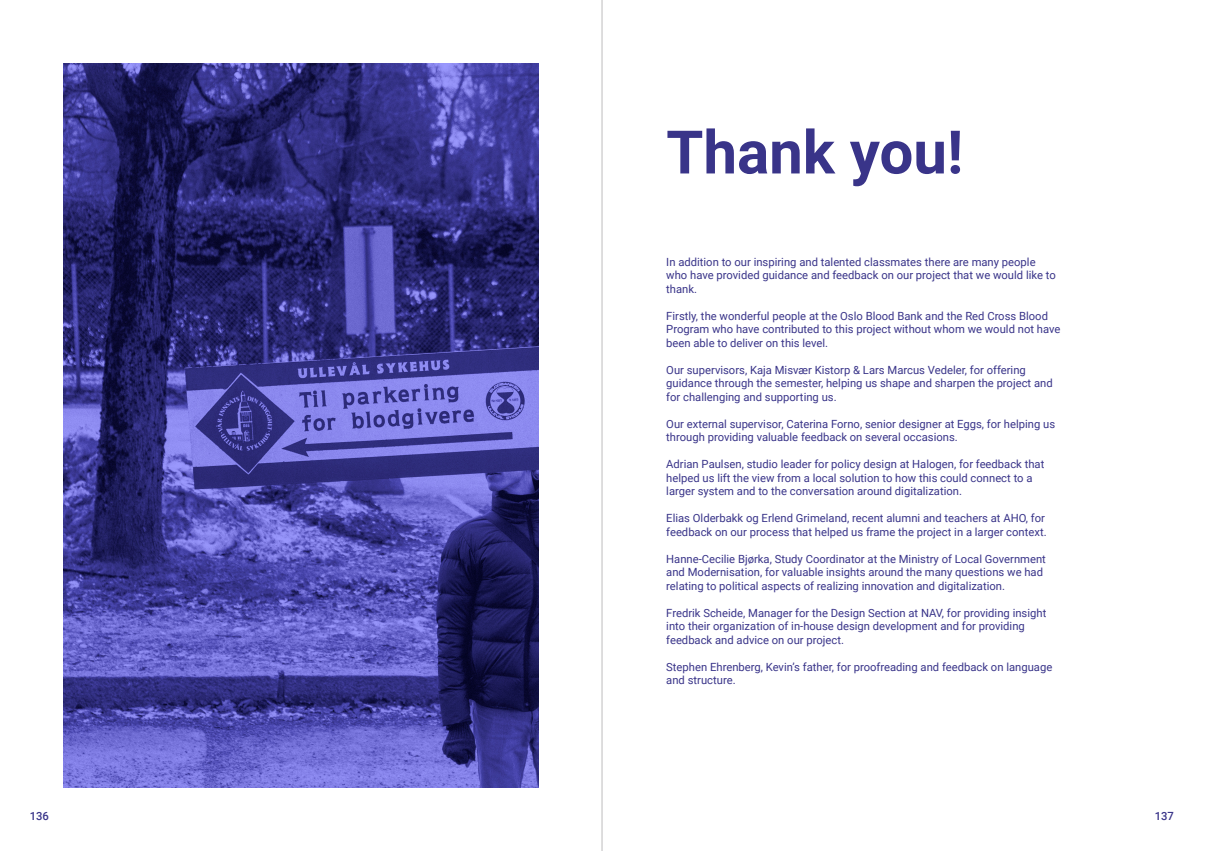
<style>
.page{position:relative;width:1205px;height:851px;background:#fff}
.page>*{position:absolute;margin:0;border:0;box-sizing:border-box;transform-origin:0 0}
.t1{font:700 60px "Roboto";color:#393489}
.Paragraph_Blue{font:11.25px/13.5px "Roboto";color:#393489}
.t2{font:500 11.25px "Roboto";color:#393489}
</style>
<div class="page">
<img style="left:64px;top:64px;width:475px;height:723px">
<hr style="left:602px;top:0;width:1px;height:850px;background:#231f20">
<p class="t1" style="left:666px;top:110px;width:298px">Thank you!</p>
<p class="Paragraph_Blue" style="left:666px;top:254px;width:391px">In addition to our inspiring and talented classmates there are many people who have provided guidance and feedback on our project that we would like to thank.</p>
<p class="Paragraph_Blue" style="left:666px;top:308px;width:396px">Firstly, the wonderful people at the Oslo Blood Bank and the Red Cross Blood<br>Program who have contributed to this project without whom we would not have been able to deliver on this level.</p>
<p class="Paragraph_Blue" style="left:666px;top:362px;width:388px">Our supervisors, Kaja Misvær Kistorp &amp; Lars Marcus Vedeler, for offering guidance through the semester, helping us shape and sharpen the project and for challenging and supporting us.</p>
<p class="Paragraph_Blue" style="left:666px;top:416px;width:390px">Our external supervisor, Caterina Forno, senior designer at Eggs, for helping us through providing valuable feedback on several occasions.</p>
<p class="Paragraph_Blue" style="left:666px;top:457px;width:380px">Adrian Paulsen, studio leader for policy design at Halogen, for feedback that helped us lift the view from a local solution to how this could connect to a larger system and to the conversation around digitalization.</p>
<p class="Paragraph_Blue" style="left:666px;top:511px;width:382px">Elias Olderbakk og Erlend Grimeland, recent alumni and teachers at AHO, for feedback on our process that helped us frame the project in a larger context.</p>
<p class="Paragraph_Blue" style="left:666px;top:551px;width:381px">Hanne-Cecilie Bjørka, Study Coordinator at the Ministry of Local Government and Modernisation, for valuable insights around the many questions we had relating to political aspects of realizing innovation and digitalization.</p>
<p class="Paragraph_Blue" style="left:666px;top:605px;width:381px">Fredrik Scheide, Manager for the Design Section at NAV, for providing insight into their organization of in-house design development and for providing feedback and advice on our project.</p>
<p class="Paragraph_Blue" style="left:666px;top:659px;width:387px">Stephen Ehrenberg, Kevin’s father, for proofreading and feedback on language and structure.</p>
<p class="t2" style="left:30px;top:808px;width:21px">136</p>
<p class="t2" style="left:1155px;top:808px;width:21px">137</p>
</div>
